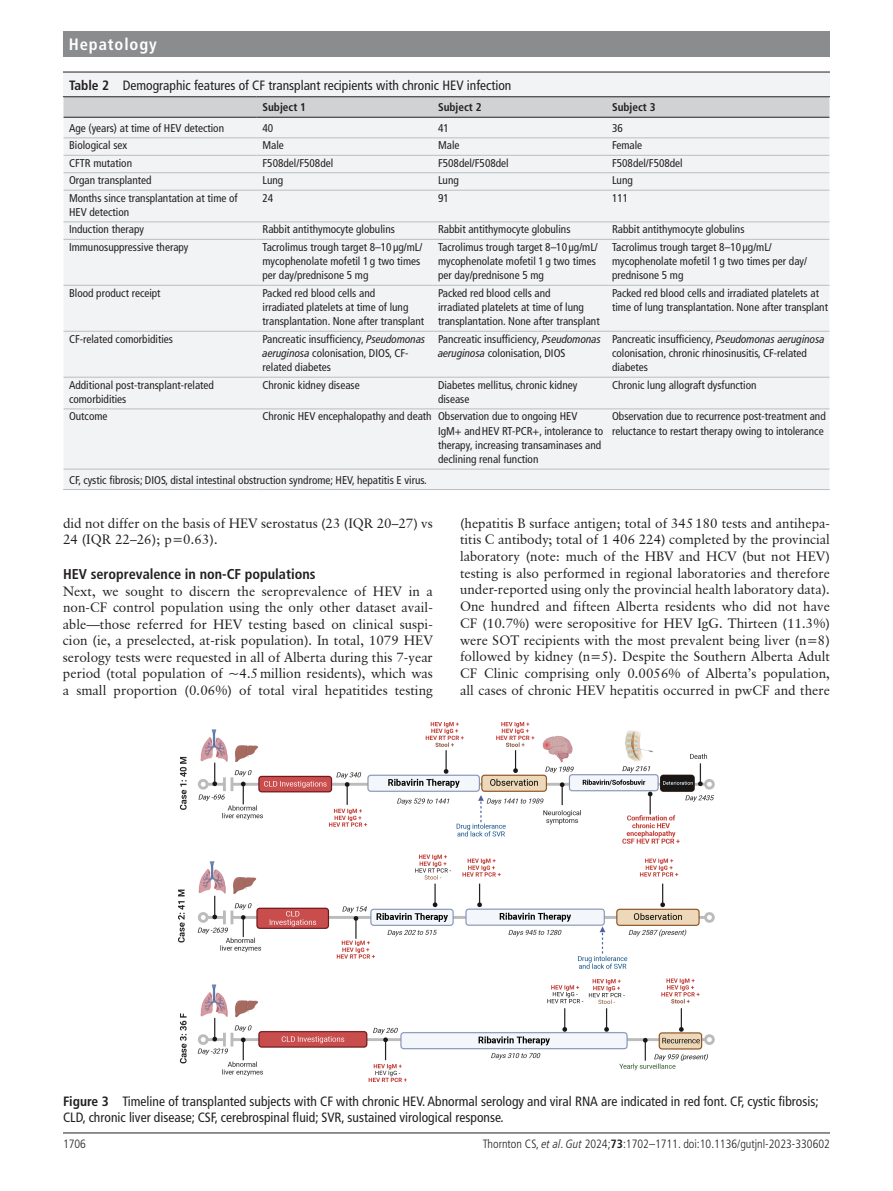
<style>
.page{position:relative;width:893px;height:1191px;background:#fff}
.page>*{position:absolute;margin:0;border:0;box-sizing:border-box;transform-origin:0 0}
.t1{font:700 condensed 16.5px "Frutiger LT Pro";letter-spacing:.055em;color:#fff}
.t2{font:700 condensed 14.25px "Frutiger LT Pro";color:#231f20}
.t3{font:13.5px/16.8px "Classical Garamond BT";color:#231f20;text-align:justify}
.t4{font:condensed 13.5px/16.5px "Frutiger LT Pro";color:#231f20}
.t5{font:300 condensed 12px "Frutiger LT Pro";color:#231f20}
.t6{font:condensed 11.25px/14.2px "Frutiger LT Pro";color:#231f20}
.t7{font:700 condensed 11.25px "Frutiger LT Pro";color:#231f20}
.s1{font-weight:700}
.s2{font-style:italic}
</style>
<div class="page">
<hr style="left:63px;top:1132px;width:767px;height:1px;background:#231f20">
<div style="left:63px;top:31px;width:767px;height:25px;background:#8a8c8e"></div>
<div style="left:63px;top:72px;width:767px;height:418px;background:#f2f3f4"></div>
<hr style="left:63px;top:72px;width:767px;height:1px;background:#231f20">
<hr style="left:63px;top:96px;width:193px;height:1px;background:#231f20">
<hr style="left:256px;top:96px;width:176px;height:1px;background:#231f20">
<hr style="left:432px;top:96px;width:174px;height:1px;background:#231f20">
<hr style="left:606px;top:96px;width:224px;height:1px;background:#231f20">
<hr style="left:63px;top:190px;width:194px;height:1px;background:#bcbdc0">
<hr style="left:256px;top:190px;width:176px;height:1px;background:#bcbdc0">
<hr style="left:432px;top:190px;width:174px;height:1px;background:#bcbdc0">
<hr style="left:606px;top:190px;width:224px;height:1px;background:#bcbdc0">
<hr style="left:63px;top:222px;width:194px;height:1px;background:#bcbdc0">
<hr style="left:256px;top:222px;width:176px;height:1px;background:#bcbdc0">
<hr style="left:432px;top:222px;width:174px;height:1px;background:#bcbdc0">
<hr style="left:606px;top:222px;width:224px;height:1px;background:#bcbdc0">
<hr style="left:63px;top:239px;width:194px;height:1px;background:#bcbdc0">
<hr style="left:256px;top:239px;width:176px;height:1px;background:#bcbdc0">
<hr style="left:432px;top:239px;width:174px;height:1px;background:#bcbdc0">
<hr style="left:606px;top:239px;width:224px;height:1px;background:#bcbdc0">
<hr style="left:63px;top:285px;width:194px;height:1px;background:#bcbdc0">
<hr style="left:256px;top:285px;width:176px;height:1px;background:#bcbdc0">
<hr style="left:432px;top:285px;width:174px;height:1px;background:#bcbdc0">
<hr style="left:606px;top:285px;width:224px;height:1px;background:#bcbdc0">
<hr style="left:63px;top:331px;width:194px;height:1px;background:#bcbdc0">
<hr style="left:256px;top:331px;width:176px;height:1px;background:#bcbdc0">
<hr style="left:432px;top:331px;width:174px;height:1px;background:#bcbdc0">
<hr style="left:606px;top:331px;width:224px;height:1px;background:#bcbdc0">
<hr style="left:63px;top:377px;width:194px;height:1px;background:#bcbdc0">
<hr style="left:256px;top:377px;width:176px;height:1px;background:#bcbdc0">
<hr style="left:432px;top:377px;width:174px;height:1px;background:#bcbdc0">
<hr style="left:606px;top:377px;width:224px;height:1px;background:#bcbdc0">
<hr style="left:63px;top:408px;width:194px;height:1px;background:#bcbdc0">
<hr style="left:256px;top:408px;width:176px;height:1px;background:#bcbdc0">
<hr style="left:256px;top:469px;width:176px;height:1px;background:#bcbdc0">
<hr style="left:432px;top:408px;width:174px;height:1px;background:#bcbdc0">
<hr style="left:432px;top:469px;width:174px;height:1px;background:#bcbdc0">
<hr style="left:606px;top:408px;width:224px;height:1px;background:#bcbdc0">
<hr style="left:606px;top:469px;width:224px;height:1px;background:#bcbdc0">
<hr style="left:63px;top:469px;width:194px;height:1px;background:#bcbdc0">
<hr style="left:63px;top:489px;width:193px;height:1px;background:#bcbdc0">
<hr style="left:256px;top:489px;width:176px;height:1px;background:#bcbdc0">
<hr style="left:432px;top:489px;width:174px;height:1px;background:#bcbdc0">
<hr style="left:606px;top:489px;width:224px;height:1px;background:#bcbdc0">
<hr style="left:63px;top:190px;width:1px;height:32px;background:#fff">
<hr style="left:63px;top:239px;width:1px;height:46px;background:#fff">
<hr style="left:63px;top:285px;width:1px;height:46px;background:#fff">
<hr style="left:63px;top:331px;width:1px;height:46px;background:#fff">
<hr style="left:63px;top:377px;width:1px;height:32px;background:#fff">
<hr style="left:63px;top:409px;width:1px;height:60px;background:#fff">
<svg style="left:63px;top:97px;width:767px;height:93px"></svg>
<img style="left:178px;top:722px;width:537px;height:359px">
<h1 class="t1" style="left:69px;top:34px;width:90px">Hepatology</h1>
<p class="t4" style="left:69px;top:78px;width:444px"><span class="s1">Table 2</span> Demographic features of CF transplant recipients with chronic HEV infection</p>
<p class="t7" style="left:262px;top:101px;width:45px">Subject 1</p>
<p class="t7" style="left:438px;top:101px;width:45px">Subject 2</p>
<p class="t7" style="left:612px;top:101px;width:45px">Subject 3</p>
<p class="t6" style="left:69px;top:121px;width:157px">Age (years) at time of HEV detection</p>
<p class="t6" style="left:263px;top:121px;width:12px">40</p>
<p class="t6" style="left:438px;top:121px;width:12px">41</p>
<p class="t6" style="left:612px;top:121px;width:12px">36</p>
<p class="t6" style="left:69px;top:138px;width:60px">Biological sex</p>
<p class="t6" style="left:263px;top:138px;width:23px">Male</p>
<p class="t6" style="left:438px;top:138px;width:23px">Male</p>
<p class="t6" style="left:612px;top:138px;width:32px">Female</p>
<p class="t6" style="left:69px;top:156px;width:65px">CFTR mutation</p>
<p class="t6" style="left:263px;top:156px;width:72px">F508del/F508del</p>
<p class="t6" style="left:438px;top:156px;width:72px">F508del/F508del</p>
<p class="t6" style="left:612px;top:156px;width:72px">F508del/F508del</p>
<p class="t6" style="left:69px;top:173px;width:84px">Organ transplanted</p>
<p class="t6" style="left:263px;top:173px;width:22px">Lung</p>
<p class="t6" style="left:438px;top:173px;width:22px">Lung</p>
<p class="t6" style="left:612px;top:173px;width:22px">Lung</p>
<p class="t6" style="left:69px;top:191px;width:170px">Months since transplantation at time of<br>HEV detection</p>
<p class="t6" style="left:263px;top:191px;width:12px">24</p>
<p class="t6" style="left:438px;top:191px;width:12px">91</p>
<p class="t6" style="left:612px;top:191px;width:18px">111</p>
<p class="t6" style="left:69px;top:222px;width:77px">Induction therapy</p>
<p class="t6" style="left:263px;top:222px;width:134px">Rabbit antithymocyte globulins</p>
<p class="t6" style="left:438px;top:222px;width:134px">Rabbit antithymocyte globulins</p>
<p class="t6" style="left:612px;top:222px;width:134px">Rabbit antithymocyte globulins</p>
<p class="t6" style="left:69px;top:240px;width:121px">Immunosuppressive therapy</p>
<p class="t6" style="left:263px;top:240px;width:161px">Tacrolimus trough target 8–10 μg/mL/ mycophenolate mofetil 1 g two times per day/prednisone 5 mg</p>
<p class="t6" style="left:438px;top:240px;width:161px">Tacrolimus trough target 8–10 μg/mL/ mycophenolate mofetil 1 g two times per day/prednisone 5 mg</p>
<p class="t6" style="left:612px;top:240px;width:197px">Tacrolimus trough target 8–10 μg/mL/ mycophenolate mofetil 1 g two times per day/ prednisone 5 mg</p>
<p class="t6" style="left:69px;top:286px;width:93px">Blood product receipt</p>
<p class="t6" style="left:263px;top:286px;width:163px">Packed red blood cells and<br>irradiated platelets at time of lung transplantation. None after transplant</p>
<p class="t6" style="left:438px;top:286px;width:163px">Packed red blood cells and<br>irradiated platelets at time of lung transplantation. None after transplant</p>
<p class="t6" style="left:612px;top:286px;width:217px">Packed red blood cells and irradiated platelets at time of lung transplantation. None after transplant</p>
<p class="t6" style="left:69px;top:332px;width:106px">CF-related comorbidities</p>
<p class="t6" style="left:263px;top:332px;width:164px">Pancreatic insufficiency, <span class="s2">Pseudomonas aeruginosa</span> colonisation, DIOS, CF&shy;related diabetes</p>
<p class="t6" style="left:438px;top:332px;width:164px">Pancreatic insufficiency, <span class="s2">Pseudomonas aeruginosa</span> colonisation, DIOS</p>
<p class="t6" style="left:612px;top:332px;width:214px">Pancreatic insufficiency, <span class="s2">Pseudomonas aeruginosa </span>colonisation, chronic rhinosinusitis, CF-related diabetes</p>
<p class="t6" style="left:69px;top:378px;width:146px">Additional post-transplant-related comorbidities</p>
<p class="t6" style="left:263px;top:378px;width:99px">Chronic kidney disease</p>
<p class="t6" style="left:438px;top:378px;width:141px">Diabetes mellitus, chronic kidney disease</p>
<p class="t6" style="left:612px;top:378px;width:146px">Chronic lung allograft dysfunction</p>
<p class="t6" style="left:69px;top:409px;width:40px">Outcome</p>
<p class="t6" style="left:438px;top:409px;width:167px;text-indent:-175px">Chronic HEV encephalopathy and death Observation due to ongoing HEV IgM+ andHEV RT-PCR+, intolerance to therapy, increasing transaminases and declining renal function</p>
<p class="t6" style="left:612px;top:409px;width:215px">Observation due to recurrence post-treatment and reluctance to restart therapy owing to intolerance</p>
<p class="t6" style="left:69px;top:473px;width:359px">CF, cystic fibrosis; DIOS, distal intestinal obstruction syndrome; HEV, hepatitis E virus.</p>
<p class="t3" style="left:63px;top:514px;width:371px">did not differ on the basis of HEV serostatus (23 (IQR 20–27) vs<br>24 (IQR 22–26); p=0.63).</p>
<p class="t2" style="left:63px;top:566px;width:254px">HEV seroprevalence in non-CF populations</p>
<p class="t3" style="left:63px;top:582px;width:371px">Next, we sought to discern the seroprevalence of HEV in a non-CF control population using the only other dataset avail&shy;able—those referred for HEV testing based on clinical suspi&shy;cion (ie, a preselected, at-risk population). In total, 1079 HEV serology tests were requested in all of Alberta during this 7-year period (total population of ~4.5million residents), which was a small proportion (0.06%) of total viral hepatitides testing</p>
<p class="t3" style="left:460px;top:514px;width:371px">(hepatitis B surface antigen; total of 345180 tests and antihepa&shy;titis C antibody; total of 1 406 224) completed by the provincial laboratory (note: much of the HBV and HCV (but not HEV) testing is also performed in regional laboratories and therefore under-reported using only the provincial health laboratory data).<br>One hundred and fifteen Alberta residents who did not have CF (10.7%) were seropositive for HEV IgG. Thirteen (11.3%) were SOT recipients with the most prevalent being liver (n=8) followed by kidney (n=5). Despite the Southern Alberta Adult CF Clinic comprising only 0.0056% of Alberta’s population, all cases of chronic HEV hepatitis occurred in pwCF and there</p>
<p class="t4" style="left:63px;top:1092px;width:757px"><span class="s1">Figure 3</span> Timeline of transplanted subjects with CF with chronic HEV. Abnormal serology and viral RNA are indicated in red font. CF, cystic fibrosis;<br>CLD, chronic liver disease; CSF, cerebrospinal fluid; SVR, sustained virological response.</p>
<p class="t5" style="left:63px;top:1136px;width:25px">1706</p>
<p class="t5" style="left:483px;top:1136px;width:349px">Thornton CS, <span class="s2">et al</span>. <span class="s2">Gut</span> 2024;<span class="s1">73</span>:1702–1711. doi:10.1136/gutjnl-2023-330602</p>
</div>
